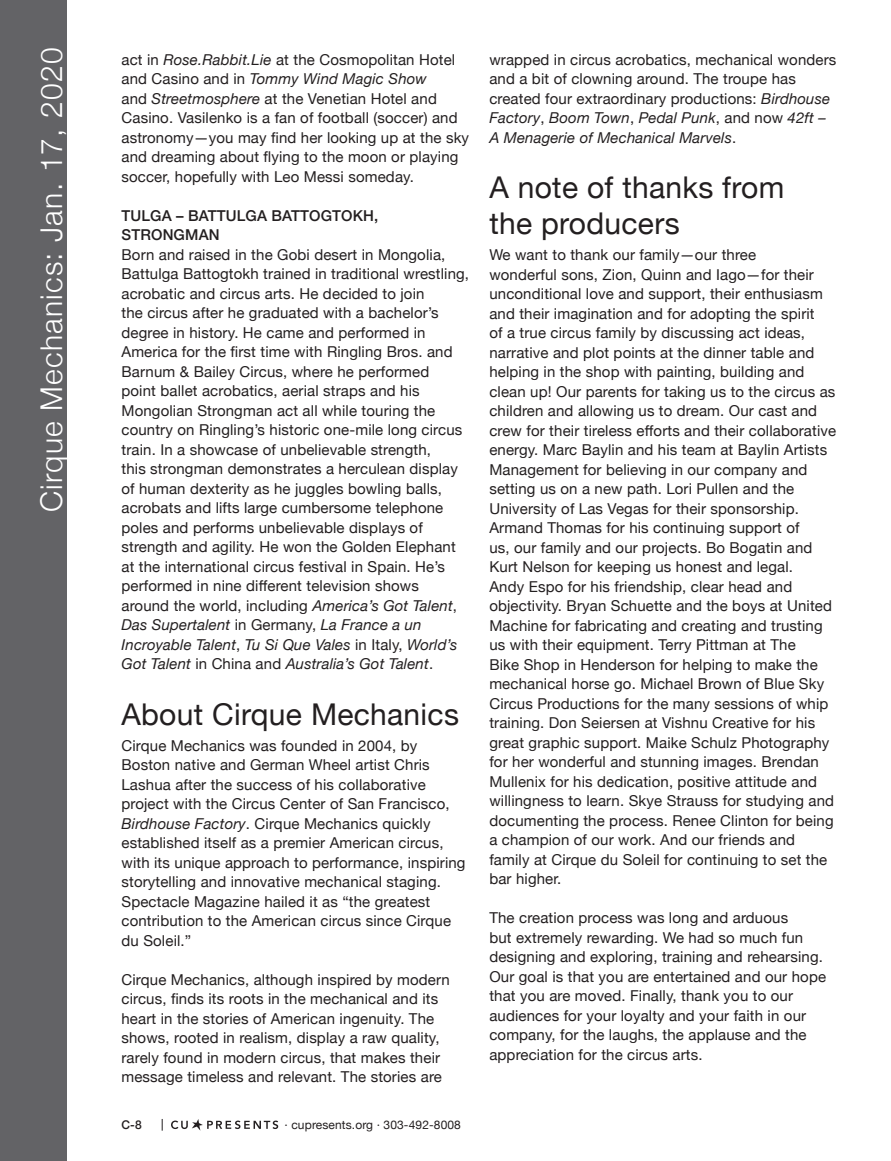
<style>
.page{position:relative;width:891px;height:1161px;background:#fff}
.page>*{position:absolute;margin:0;border:0;box-sizing:border-box;transform-origin:0 0}
.t1{font:30px "Helvetica Neue";letter-spacing:.01em;color:#231f20}
.t2{font:300 30px "Helvetica Neue";letter-spacing:.04em;color:#fff}
.t3{font:15px/19.5px "Helvetica Neue";letter-spacing:.01em;color:#231f20}
.t4{font:500 15px/19.5px "Helvetica Neue";letter-spacing:.01em;color:#231f20}
.t5{font:12px "Helvetica Neue";letter-spacing:.01em;color:#231f20}
.t6{font:500 12px "Helvetica Neue";color:#231f20}
.s1{font-style:italic}
</style>
<div class="page">
<div style="left:0;top:0;width:68px;height:1161px;background:#636366"></div>
<svg style="left:162px;top:1119px;width:1px;height:12px"></svg>
<svg style="left:171px;top:1119px;width:107px;height:12px"></svg>
<h1 class="t2" style="left:27px;top:512px;width:466px;rotate:-90deg">Cirque Mechanics: Jan. 17, 2020</h1>
<p class="t3" style="left:122px;top:50px;width:349px">act in <span class="s1">Rose.Rabbit.Lie</span> at the Cosmopolitan Hotel and Casino and in <span class="s1">Tommy Wind Magic Show<br></span>and <span class="s1">Streetmosphere</span> at the Venetian Hotel and Casino. Vasilenko is a fan of football (soccer) and astronomy—you may find her looking up at the sky and dreaming about flying to the moon or playing soccer, hopefully with Leo Messi someday.</p>
<p class="t4" style="left:122px;top:204px;width:258px">TULGA – BATTULGA BATTOGTOKH,<br>STRONGMAN</p>
<p class="t3" style="left:122px;top:245px;width:349px">Born and raised in the Gobi desert in Mongolia, Battulga Battogtokh trained in traditional wrestling, acrobatic and circus arts. He decided to join<br>the circus after he graduated with a bachelor’s degree in history. He came and performed in America for the first time with Ringling Bros. and Barnum &amp; Bailey Circus, where he performed<br>point ballet acrobatics, aerial straps and his Mongolian Strongman act all while touring the country on Ringling’s historic one-mile long circus train. In a showcase of unbelievable strength,<br>this strongman demonstrates a herculean display of human dexterity as he juggles bowling balls, acrobats and lifts large cumbersome telephone poles and performs unbelievable displays of strength and agility. He won the Golden Elephant at the international circus festival in Spain. He’s performed in nine different television shows around the world, including <span class="s1">America’s Got Talent</span>, <span class="s1">Das Supertalent</span> in Germany, <span class="s1">La France a un Incroyable Talent</span>, <span class="s1">Tu Si Que Vales</span> in Italy, <span class="s1">World’s Got Talent</span> in China and <span class="s1">Australia’s Got Talent</span>.</p>
<h1 class="t1" style="left:122px;top:692px;width:339px">About Cirque Mechanics</h1>
<p class="t3" style="left:122px;top:737px;width:346px">Cirque Mechanics was founded in 2004, by Boston native and German Wheel artist Chris Lashua after the success of his collaborative project with the Circus Center of San Francisco, <span class="s1">Birdhouse Factory</span>. Cirque Mechanics quickly established itself as a premier American circus, with its unique approach to performance, inspiring storytelling and innovative mechanical staging.<br>Spectacle Magazine hailed it as “the greatest contribution to the American circus since Cirque du Soleil.”</p>
<p class="t3" style="left:122px;top:971px;width:330px">Cirque Mechanics, although inspired by modern circus, finds its roots in the mechanical and its heart in the stories of American ingenuity. The shows, rooted in realism, display a raw quality, rarely found in modern circus, that makes their message timeless and relevant. The stories are</p>
<p class="t6" style="left:122px;top:1115px;width:22px">C-8</p>
<p class="t5" style="left:285px;top:1116px;width:178px">· cupresents.org · 303-492-8008</p>
<p class="t3" style="left:489px;top:50px;width:349px">wrapped in circus acrobatics, mechanical wonders and a bit of clowning around. The troupe has created four extraordinary productions: <span class="s1">Birdhouse Factory</span>, <span class="s1">Boom Town</span>, <span class="s1">Pedal Punk</span>, and now <span class="s1">42ft – A Menagerie of Mechanical Marvels</span>.</p>
<h1 class="t1" style="left:489px;top:166px;width:296px">A note of thanks from</h1>
<h1 class="t1" style="left:489px;top:202px;width:192px">the producers</h1>
<p class="t3" style="left:489px;top:246px;width:348px">We want to thank our family—our three<br>wonderful sons, Zion, Quinn and Iago—for their unconditional love and support, their enthusiasm and their imagination and for adopting the spirit<br>of a true circus family by discussing act ideas, narrative and plot points at the dinner table and helping in the shop with painting, building and clean up! Our parents for taking us to the circus as children and allowing us to dream. Our cast and crew for their tireless efforts and their collaborative energy. Marc Baylin and his team at Baylin Artists Management for believing in our company and setting us on a new path. Lori Pullen and the University of Las Vegas for their sponsorship.<br>Armand Thomas for his continuing support of<br>us, our family and our projects. Bo Bogatin and Kurt Nelson for keeping us honest and legal.<br>Andy Espo for his friendship, clear head and objectivity. Bryan Schuette and the boys at United Machine for fabricating and creating and trusting us with their equipment. Terry Pittman at The<br>Bike Shop in Henderson for helping to make the mechanical horse go. Michael Brown of Blue Sky Circus Productions for the many sessions of whip training. Don Seiersen at Vishnu Creative for his great graphic support. Maike Schulz Photography for her wonderful and stunning images. Brendan Mullenix for his dedication, positive attitude and willingness to learn. Skye Strauss for studying and documenting the process. Renee Clinton for being a champion of our work. And our friends and family at Cirque du Soleil for continuing to set the bar higher.</p>
<p class="t3" style="left:489px;top:909px;width:338px">The creation process was long and arduous<br>but extremely rewarding. We had so much fun designing and exploring, training and rehearsing.<br>Our goal is that you are entertained and our hope that you are moved. Finally, thank you to our audiences for your loyalty and your faith in our company, for the laughs, the applause and the appreciation for the circus arts.</p>
</div>
